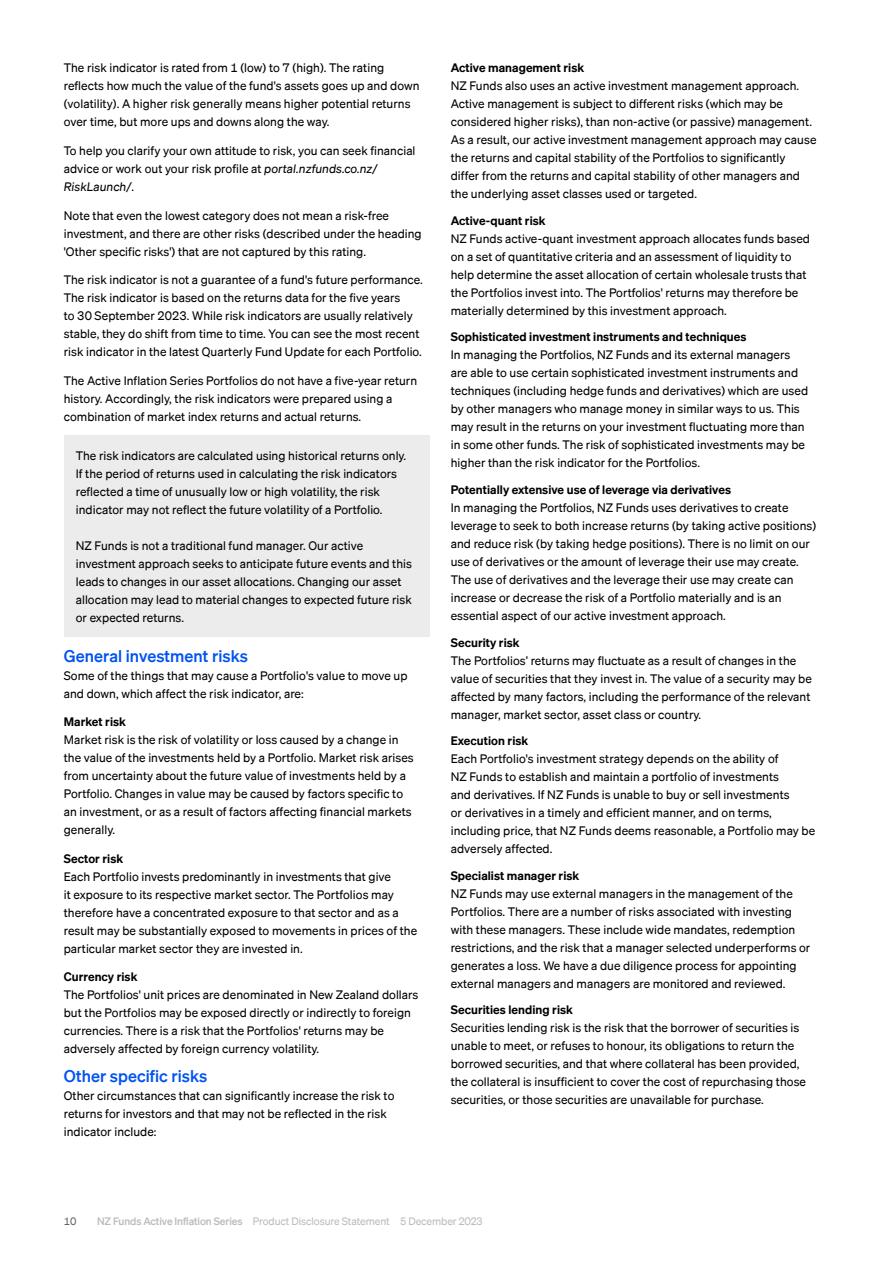
<style>
.page{position:relative;width:893px;height:1263px;background:#fff}
.page>*{position:absolute;margin:0;border:0;box-sizing:border-box;transform-origin:0 0}
.t1{font:500 16.5px "Sons Tab";letter-spacing:.005em;color:#0053f3}
.t2{font:12px/18px "Sons Tab";letter-spacing:.005em;color:#000}
.t3{font:600 12px "Sons Tab";letter-spacing:.005em;color:#000}
.t4{font:10.5px "Sons Tab";letter-spacing:-.01em;color:#bbbcbc}
.t5{font:10.5px "Sons Tab";color:#626261}
.s1{font-style:italic}
.s2{font-weight:500}
</style>
<div class="page">
<div style="left:64px;top:436px;width:365px;height:201px;background:#ececec"></div>
<p class="t2" style="left:64px;top:59px;width:357px">The risk indicator is rated from 1 (low) to 7 (high). The rating reflects how much the value of the fund's assets goes up and down (volatility). A higher risk generally means higher potential returns over time, but more ups and downs along the way.</p>
<p class="t2" style="left:64px;top:141px;width:353px">To help you clarify your own attitude to risk, you can seek financial advice or work out your risk profile at <span class="s1">portal.nzfunds.co.nz/<br>RiskLaunch/</span>.</p>
<p class="t2" style="left:64px;top:206px;width:359px">Note that even the lowest category does not mean a risk-free investment, and there are other risks (described under the heading 'Other specific risks') that are not captured by this rating.</p>
<p class="t2" style="left:64px;top:271px;width:361px">The risk indicator is not a guarantee of a fund's future performance.<br>The risk indicator is based on the returns data for the five years<br>to 30 September 2023. While risk indicators are usually relatively stable, they do shift from time to time. You can see the most recent risk indicator in the latest Quarterly Fund Update for each Portfolio.</p>
<p class="t2" style="left:64px;top:371px;width:355px">The Active Inflation Series Portfolios do not have a five-year return history. Accordingly, the risk indicators were prepared using a combination of market index returns and actual returns.</p>
<p class="t2" style="left:76px;top:446px;width:332px">The risk indicators are calculated using historical returns only.<br>If the period of returns used in calculating the risk indicators reflected a time of unusually low or high volatility, the risk indicator may not reflect the future volatility of a Portfolio.</p>
<p class="t2" style="left:76px;top:536px;width:338px">NZ Funds is not a traditional fund manager. Our active investment approach seeks to anticipate future events and this leads to changes in our asset allocations. Changing our asset allocation may lead to material changes to expected future risk or expected returns.</p>
<h1 class="t1" style="left:64px;top:645px;width:186px">General investment risks</h1>
<p class="t2" style="left:64px;top:666px;width:345px">Some of the things that may cause a Portfolio's value to move up and down, which affect the risk indicator, are:</p>
<p class="t3" style="left:64px;top:714px;width:64px">Market risk</p>
<p class="t2" style="left:64px;top:730px;width:351px">Market risk is the risk of volatility or loss caused by a change in the value of the investments held by a Portfolio. Market risk arises from uncertainty about the future value of investments held by a Portfolio. Changes in value may be caused by factors specific to an investment, or as a result of factors affecting financial markets generally.</p>
<p class="t3" style="left:64px;top:851px;width:61px">Sector risk</p>
<p class="t2" style="left:64px;top:867px;width:355px">Each Portfolio invests predominantly in investments that give<br>it exposure to its respective market sector. The Portfolios may therefore have a concentrated exposure to that sector and as a result may be substantially exposed to movements in prices of the particular market sector they are invested in.</p>
<p class="t3" style="left:64px;top:969px;width:75px">Currency risk</p>
<p class="t2" style="left:64px;top:986px;width:356px">The Portfolios' unit prices are denominated in New Zealand dollars but the Portfolios may be exposed directly or indirectly to foreign currencies. There is a risk that the Portfolios' returns may be adversely affected by foreign currency volatility.</p>
<h1 class="t1" style="left:64px;top:1065px;width:145px">Other specific risks</h1>
<p class="t2" style="left:64px;top:1086px;width:332px">Other circumstances that can significantly increase the risk to returns for investors and that may not be reflected in the risk indicator include:</p>
<p class="t3" style="left:451px;top:60px;width:135px">Active management risk</p>
<p class="t2" style="left:451px;top:77px;width:367px">NZ Funds also uses an active investment management approach.<br>Active management is subject to different risks (which may be considered higher risks), than non-active (or passive) management.<br>As a result, our active investment management approach may cause the returns and capital stability of the Portfolios to significantly differ from the returns and capital stability of other managers and the underlying asset classes used or targeted.</p>
<p class="t3" style="left:451px;top:213px;width:96px">Active-quant risk</p>
<p class="t2" style="left:451px;top:229px;width:361px">NZ Funds active-quant investment approach allocates funds based on a set of quantitative criteria and an assessment of liquidity to help determine the asset allocation of certain wholesale trusts that the Portfolios invest into. The Portfolios' returns may therefore be materially determined by this investment approach.</p>
<p class="t3" style="left:451px;top:329px;width:297px">Sophisticated investment instruments and techniques</p>
<p class="t2" style="left:451px;top:346px;width:359px">In managing the Portfolios, NZ Funds and its external managers are able to use certain sophisticated investment instruments and techniques (including hedge funds and derivatives) which are used by other managers who manage money in similar ways to us. This may result in the returns on your investment fluctuating more than in some other funds. The risk of sophisticated investments may be higher than the risk indicator for the Portfolios.</p>
<p class="t3" style="left:451px;top:482px;width:282px">Potentially extensive use of leverage via derivatives</p>
<p class="t2" style="left:451px;top:498px;width:367px">In managing the Portfolios, NZ Funds uses derivatives to create leverage to seek to both increase returns (by taking active positions) and reduce risk (by taking hedge positions). There is no limit on our use of derivatives or the amount of leverage their use may create.<br>The use of derivatives and the leverage their use may create can increase or decrease the risk of a Portfolio materially and is an essential aspect of our active investment approach.</p>
<p class="t3" style="left:451px;top:634px;width:70px">Security risk</p>
<p class="t2" style="left:451px;top:651px;width:363px">The Portfolios’ returns may fluctuate as a result of changes in the value of securities that they invest in. The value of a security may be affected by many factors, including the performance of the relevant manager, market sector, asset class or country.</p>
<p class="t3" style="left:451px;top:733px;width:79px">Execution risk</p>
<p class="t2" style="left:451px;top:749px;width:366px">Each Portfolio's investment strategy depends on the ability of<br>NZ Funds to establish and maintain a portfolio of investments<br>and derivatives. If NZ Funds is unable to buy or sell investments<br>or derivatives in a timely and efficient manner, and on terms, including price, that NZ Funds deems reasonable, a Portfolio may be adversely affected.</p>
<p class="t3" style="left:451px;top:867px;width:130px">Specialist manager risk</p>
<p class="t2" style="left:451px;top:884px;width:361px">NZ Funds may use external managers in the management of the Portfolios. There are a number of risks associated with investing with these managers. These include wide mandates, redemption restrictions, and the risk that a manager selected underperforms or generates a loss. We have a due diligence process for appointing external managers and managers are monitored and reviewed.</p>
<p class="t3" style="left:451px;top:1002px;width:124px">Securities lending risk</p>
<p class="t2" style="left:451px;top:1018px;width:357px">Securities lending risk is the risk that the borrower of securities is unable to meet, or refuses to honour, its obligations to return the borrowed securities, and that where collateral has been provided, the collateral is insufficient to cover the cost of repurchasing those securities, or those securities are unavailable for purchase.</p>
<p class="t5" style="left:64px;top:1214px;width:14px">10</p>
<p class="t4" style="left:97px;top:1214px;width:387px"><span class="s2">NZ Funds Active Inflation Series</span> Product Disclosure Statement 5 December 2023</p>
</div>
